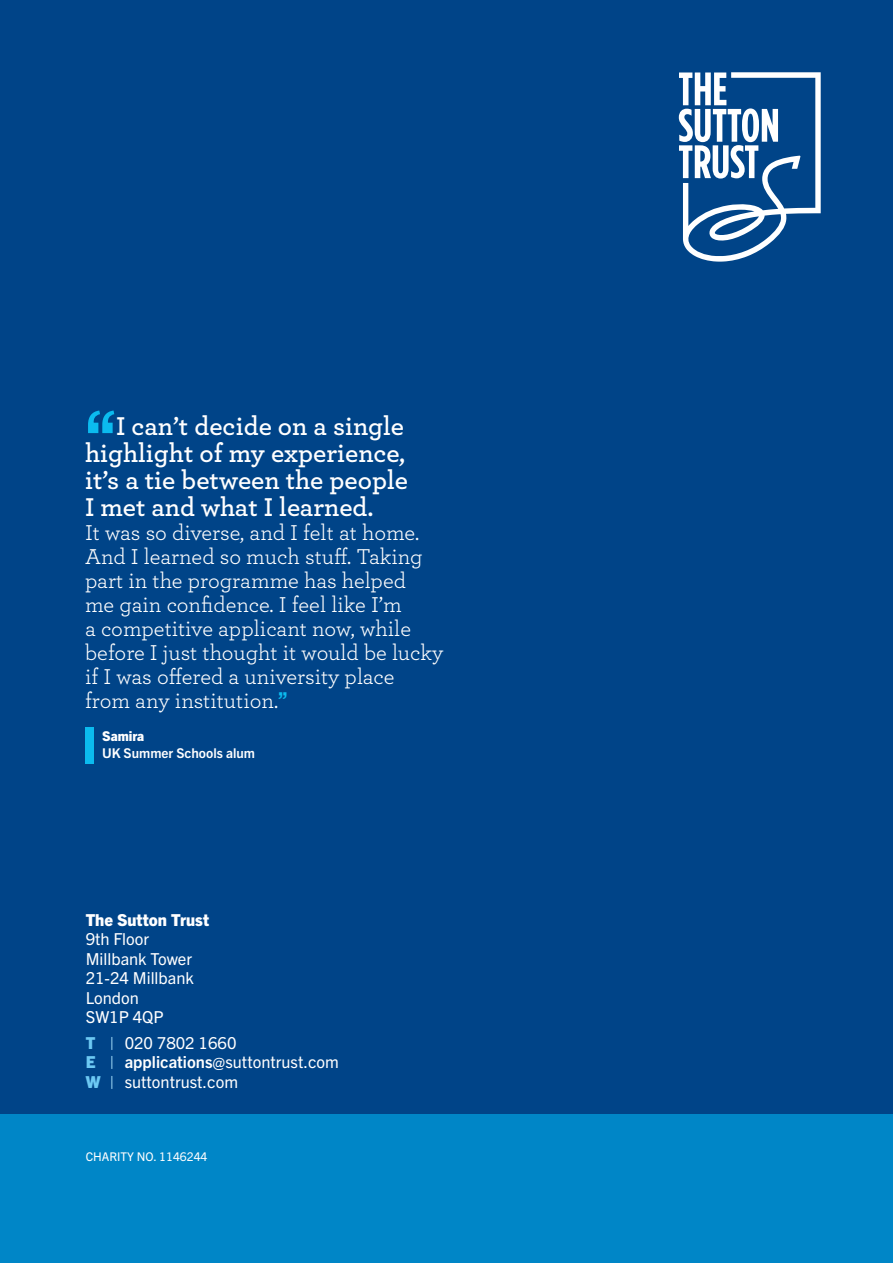
<style>
.page{position:relative;width:893px;height:1263px;background:#048}
.page>*{position:absolute;margin:0;border:0;box-sizing:border-box;transform-origin:0 0}
.t1{font:700 75px "Gotham Condensed";color:#0bbbef}
.t2{font:600 27px/27px "Archer";color:#fff}
.t3{font:22.5px/24px "Archer";color:#fff}
.t4{font:16.5px/19.5px "Trade Gothic Next LT Pro";color:#fff}
.t5{font:800 16.5px "Trade Gothic Next LT Pro";color:#fff}
.t6{font:700 13.5px "Trade Gothic Next LT Pro";color:#fff}
.t7{font:800 13.5px "Trade Gothic Next LT Pro";color:#fff}
.t8{font:12px "Trade Gothic Next LT Pro";color:#fff}
.s1{font-family:"Gotham Condensed";font-weight:700;color:#0bbbef}
.s2{font-family:"Gotham Condensed";font-weight:700;color:#048}
.s3{font-weight:800;color:#6dc9f3}
.s4{color:#a1daf8}
.s5{font-weight:700}
</style>
<div class="page">
<svg style="left:679px;top:72px;width:142px;height:190px"></svg>
<div style="left:0;top:1114px;width:893px;height:149px;background:#0086c7"></div>
<div style="left:85px;top:727px;width:9px;height:36px;background:#0bbbef"></div>
<h1 class="t1" style="left:85px;top:393px;width:33px">“</h1>
<p class="t2" style="left:85px;top:411px;width:324px;text-indent:31px">I can’t decide on a single highlight of my experience, it’s a tie between the people<br>I met and what I learned.</p>
<p class="t3" style="left:85px;top:519px;width:360px">It was so diverse, and I felt at home.<br>And I learned so much stuff. Taking part in the programme has helped<br>me gain confidence. I feel like I’m<br>a competitive applicant now, while before I just thought it would be lucky if I was offered a university place from any institution.<span class="s1">”</span><span class="s2">”</span></p>
<p class="t7" style="left:102px;top:727px;width:44px">Samira</p>
<p class="t6" style="left:102px;top:743px;width:154px">UK Summer Schools alum</p>
<p class="t5" style="left:86px;top:908px;width:125px">The Sutton Trust</p>
<p class="t4" style="left:86px;top:928px;width:110px">9th Floor<br>Millbank Tower<br>21-24 Millbank<br>London<br>SW1P 4QP</p>
<p class="t4" style="left:86px;top:1032px;width:255px"><span class="s3">T</span> <span class="s4">|</span> 020 7802 1660<br><span class="s3">E</span> <span class="s4">|</span> <span class="s5">applications</span>@suttontrust.com<br><span class="s3">W</span> <span class="s4">|</span> suttontrust.com</p>
<p class="t8" style="left:86px;top:1148px;width:123px">CHARITY NO. 1146244</p>
</div>
